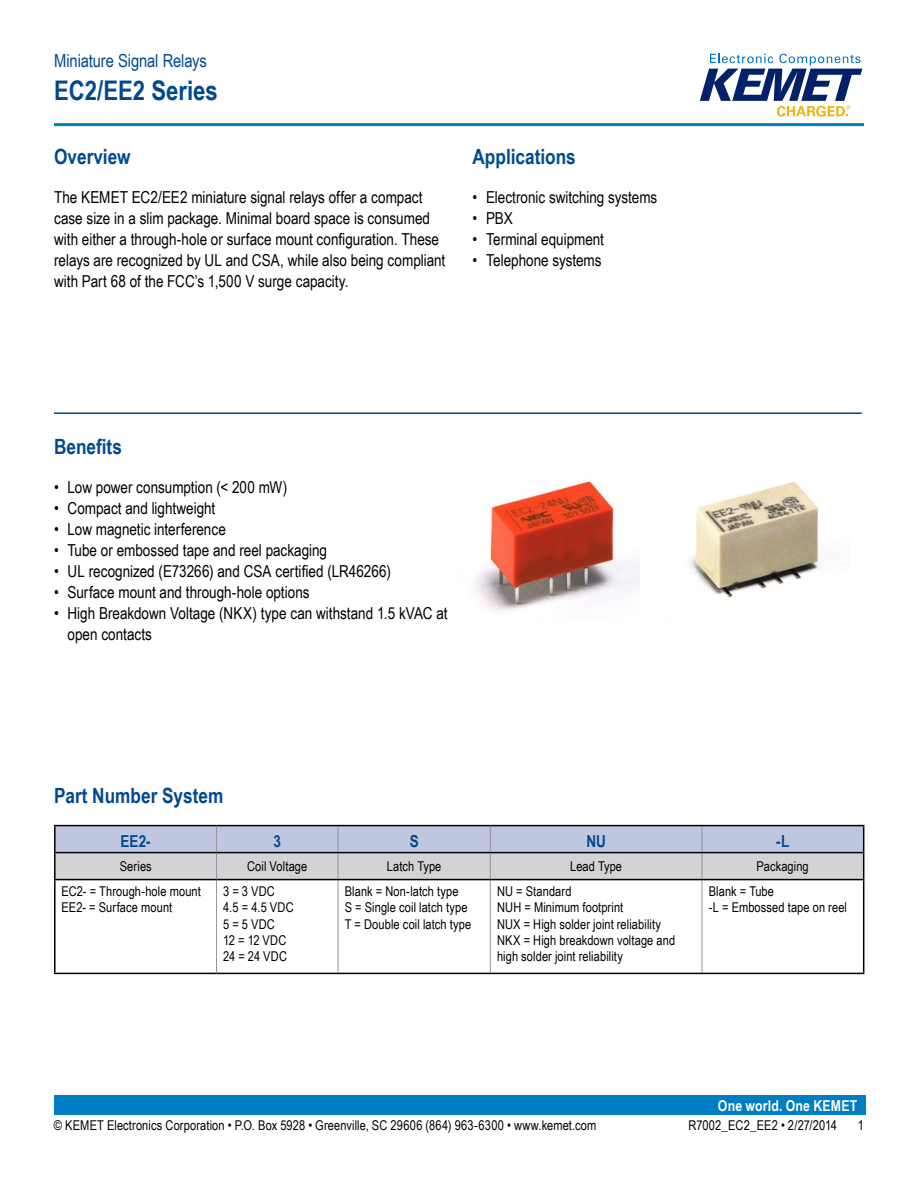
<style>
.page{position:relative;width:918px;height:1188px;background:#fff}
.page>*{position:absolute;margin:0;border:0;box-sizing:border-box;transform-origin:0 0}
.t1{font:700 27px "Arial Narrow";color:#004990}
.t2{font:700 21px "Arial Narrow";color:#004990}
.t3{font:18px "Arial Narrow";letter-spacing:-.005em;color:#004990}
.t4{font:16.5px/21px "Arial Narrow";color:#000}
.t5{font:700 16.5px "Arial Narrow";color:#004990}
.t6{font:700 15px "Arial Narrow";letter-spacing:.01em;color:#fff}
.t7{font:13.5px/16.2px "Arial Narrow";letter-spacing:.01em;color:#000}
</style>
<div class="page">
<svg style="left:700px;top:54px;width:162px;height:63px"></svg>
<hr style="left:54px;top:123px;width:810px;height:3px;background:#007dc3">
<div style="left:54px;top:1095px;width:811px;height:20px;background:#007dc3"></div>
<hr style="left:54px;top:412px;width:808px;height:2px;background:#004990">
<hr style="left:54px;top:825px;width:162px;height:1px;background:#000">
<hr style="left:54px;top:826px;width:2px;height:26px;background:#000">
<hr style="left:216px;top:825px;width:122px;height:1px;background:#000">
<hr style="left:338px;top:825px;width:152px;height:1px;background:#000">
<hr style="left:490px;top:825px;width:212px;height:1px;background:#000">
<hr style="left:702px;top:825px;width:162px;height:1px;background:#000">
<hr style="left:54px;top:852px;width:162px;height:1px;background:#000">
<hr style="left:54px;top:853px;width:2px;height:26px;background:#000">
<svg style="left:55px;top:826px;width:809px;height:147px"></svg>
<hr style="left:54px;top:879px;width:162px;height:1px;background:#000">
<hr style="left:54px;top:880px;width:2px;height:93px;background:#000">
<hr style="left:216px;top:879px;width:122px;height:1px;background:#000">
<hr style="left:338px;top:879px;width:152px;height:1px;background:#000">
<hr style="left:490px;top:879px;width:212px;height:1px;background:#000">
<hr style="left:702px;top:879px;width:162px;height:1px;background:#000">
<hr style="left:863px;top:880px;width:1px;height:93px;background:#000">
<hr style="left:54px;top:973px;width:162px;height:1px;background:#000">
<hr style="left:216px;top:973px;width:122px;height:1px;background:#000">
<hr style="left:338px;top:973px;width:152px;height:1px;background:#000">
<hr style="left:490px;top:973px;width:212px;height:1px;background:#000">
<hr style="left:702px;top:973px;width:162px;height:1px;background:#000">
<img style="left:475px;top:480px;width:164px;height:131px">
<img style="left:689px;top:482px;width:130px;height:116px">
<p class="t3" style="left:54px;top:48px;width:154px">Miniature Signal Relays</p>
<h1 class="t1" style="left:54px;top:70px;width:165px">EC2/EE2 Series</h1>
<p class="t2" style="left:54px;top:141px;width:78px">Overview</p>
<p class="t4" style="left:54px;top:186px;width:393px">The KEMET EC2/EE2 miniature signal relays offer a compact case size in a slim package. Minimal board space is consumed with either a through-hole or surface mount configuration. These relays are recognized by UL and CSA, while also being compliant with Part 68 of the FCC’s 1,500 V surge capacity.</p>
<p class="t2" style="left:473px;top:141px;width:105px">Applications</p>
<p class="t4" style="left:473px;top:186px;width:186px">• Electronic switching systems</p>
<p class="t4" style="left:473px;top:207px;width:42px">• PBX</p>
<p class="t4" style="left:473px;top:228px;width:133px">• Terminal equipment</p>
<p class="t4" style="left:473px;top:249px;width:131px">• Telephone systems</p>
<p class="t2" style="left:54px;top:431px;width:69px">Benefits</p>
<p class="t4" style="left:54px;top:477px;width:235px">• Low power consumption (&lt; 200 mW)</p>
<p class="t4" style="left:54px;top:498px;width:163px">• Compact and lightweight</p>
<p class="t4" style="left:54px;top:519px;width:173px">• Low magnetic interference</p>
<p class="t4" style="left:54px;top:540px;width:275px">• Tube or embossed tape and reel packaging</p>
<p class="t4" style="left:54px;top:561px;width:338px">• UL recognized (E73266) and CSA certified (LR46266)</p>
<p class="t4" style="left:54px;top:582px;width:257px">• Surface mount and through-hole options</p>
<p class="t4" style="left:67px;top:603px;width:382px;text-indent:-13px">• High Breakdown Voltage (NKX) type can withstand 1.5 kVAC at open contacts</p>
<p class="t2" style="left:54px;top:779px;width:171px">Part Number System</p>
<p class="t5" style="left:121px;top:829px;width:32px">EE2-</p>
<p class="t5" style="left:273px;top:829px;width:9px">3</p>
<p class="t5" style="left:410px;top:829px;width:11px">S</p>
<p class="t5" style="left:586px;top:829px;width:21px">NU</p>
<p class="t5" style="left:776px;top:829px;width:15px">-L</p>
<p class="t7" style="left:120px;top:858px;width:34px">Series</p>
<p class="t7" style="left:247px;top:858px;width:62px">Coil Voltage</p>
<p class="t7" style="left:387px;top:858px;width:56px">Latch Type</p>
<p class="t7" style="left:570px;top:858px;width:53px">Lead Type</p>
<p class="t7" style="left:757px;top:858px;width:54px">Packaging</p>
<p class="t7" style="left:62px;top:883px;width:141px">EC2- = Through-hole mount<br>EE2- = Surface mount</p>
<p class="t7" style="left:223px;top:883px;width:72px">3 = 3 VDC<br>4.5 = 4.5 VDC<br>5 = 5 VDC<br>12 = 12 VDC<br>24 = 24 VDC</p>
<p class="t7" style="left:345px;top:883px;width:128px">Blank = Non-latch type<br>S = Single coil latch type<br>T = Double coil latch type</p>
<p class="t7" style="left:497px;top:883px;width:180px">NU = Standard<br>NUH = Minimum footprint<br>NUX = High solder joint reliability<br>NKX = High breakdown voltage and high solder joint reliability</p>
<p class="t7" style="left:709px;top:883px;width:140px">Blank = Tube<br>-L = Embossed tape on reel</p>
<p class="t6" style="left:718px;top:1095px;width:141px">One world. One KEMET</p>
<p class="t7" style="left:54px;top:1117px;width:544px">© KEMET Electronics Corporation • P.O. Box 5928 • Greenville, SC 29606 (864) 963-6300 • www.kemet.com</p>
<p class="t7" style="left:688px;top:1117px;width:150px">R7002_EC2_EE2 • 2/27/2014</p>
<p class="t7" style="left:858px;top:1117px;width:8px">1</p>
</div>
